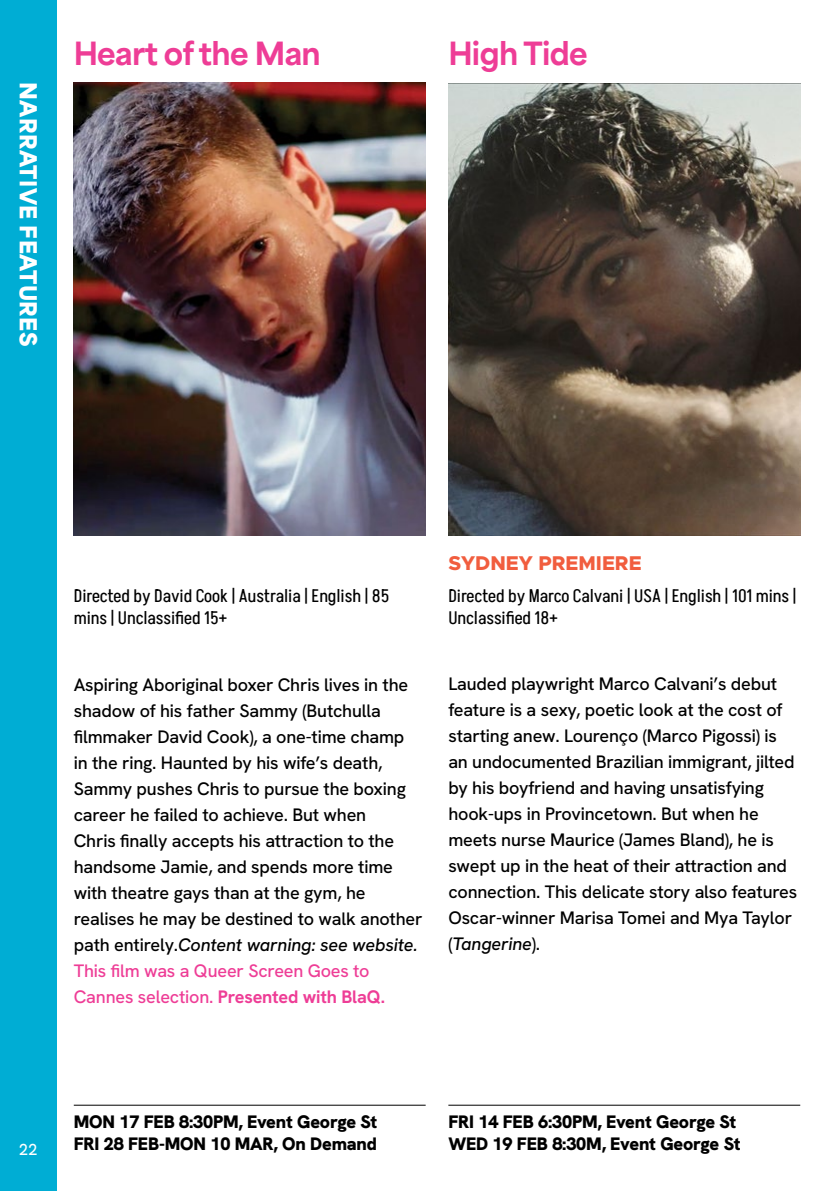
<style>
.page{position:relative;width:840px;height:1191px;background:#fff}
.page>*{position:absolute;margin:0;border:0;box-sizing:border-box;transform-origin:0 0}
.t1{font:800 30px "Area Normal";letter-spacing:-.02em;color:#ee3d96}
.t2{font:900 22px "Area Normal";letter-spacing:.02em;color:#fff}
.t3{font:800 20px "Metropolis";color:#f15d3e}
.t4{font:500 18px/26px "Hanken Grotesk";letter-spacing:-.01em;color:#000}
.t5{font:18px/22px "Akshar";color:#000}
.t6{font:900 18px/22px "Hanken Grotesk";letter-spacing:-.01em;color:#000}
.t7{font:500 16px "Hanken Grotesk";color:#fff}
.s1{font-style:italic}
.s2{color:#ee3d96}
.s3{font-weight:700;color:#ee3d96}
</style>
<div class="page">
<div style="left:0;top:0;width:57px;height:1191px;background:#00add4"></div>
<img style="left:448px;top:83px;width:351px;height:452px">
<img style="left:74px;top:83px;width:351px;height:452px">
<hr style="left:74px;top:1104px;width:351px;height:1px;background:#000">
<hr style="left:448px;top:1104px;width:351px;height:1px;background:#000">
<p class="t2" style="left:49px;top:82px;width:266px;rotate:90deg">NARRATIVE FEATURES</p>
<h1 class="t1" style="left:74px;top:26px;width:248px">Heart of the Man</h1>
<h1 class="t1" style="left:448px;top:26px;width:141px">High Tide</h1>
<p class="t5" style="left:74px;top:585px;width:317px">Directed by David Cook | Australia | English | 85 mins | Unclassified 15+</p>
<p class="t4" style="left:74px;top:672px;width:350px">Aspiring Aboriginal boxer Chris lives in the shadow of his father Sammy (Butchulla filmmaker David Cook), a one-time champ in the ring. Haunted by his wife’s death, Sammy pushes Chris to pursue the boxing career he failed to achieve. But when<br>Chris finally accepts his attraction to the handsome Jamie, and spends more time with theatre gays than at the gym, he realises he may be destined to walk another path entirely.<span class="s1">Content warning: see website.<br></span><span class="s2">This film was a Queer Screen Goes to Cannes selection.</span> <span class="s3">Presented with BlaQ.</span></p>
<p class="t3" style="left:448px;top:551px;width:195px">SYDNEY PREMIERE</p>
<p class="t5" style="left:448px;top:585px;width:349px">Directed by Marco Calvani | USA | English | 101 mins |<br>Unclassified 18+</p>
<p class="t4" style="left:448px;top:670px;width:350px">Lauded playwright Marco Calvani’s debut feature is a sexy, poetic look at the cost of starting anew. Lourenço (Marco Pigossi) is an undocumented Brazilian immigrant, jilted by his boyfriend and having unsatisfying hook-ups in Provincetown. But when he meets nurse Maurice (James Bland), he is swept up in the heat of their attraction and connection. This delicate story also features Oscar-winner Marisa Tomei and Mya Taylor (<span class="s1">Tangerine</span>).</p>
<p class="t7" style="left:19px;top:1139px;width:20px">22</p>
<p class="t6" style="left:74px;top:1110px;width:305px">MON 17 FEB 8:30PM, Event George St<br>FRI 28 FEB-MON 10 MAR, On Demand</p>
<p class="t6" style="left:448px;top:1110px;width:293px">FRI 14 FEB 6:30PM, Event George St<br>WED 19 FEB 8:30M, Event George St</p>
</div>
